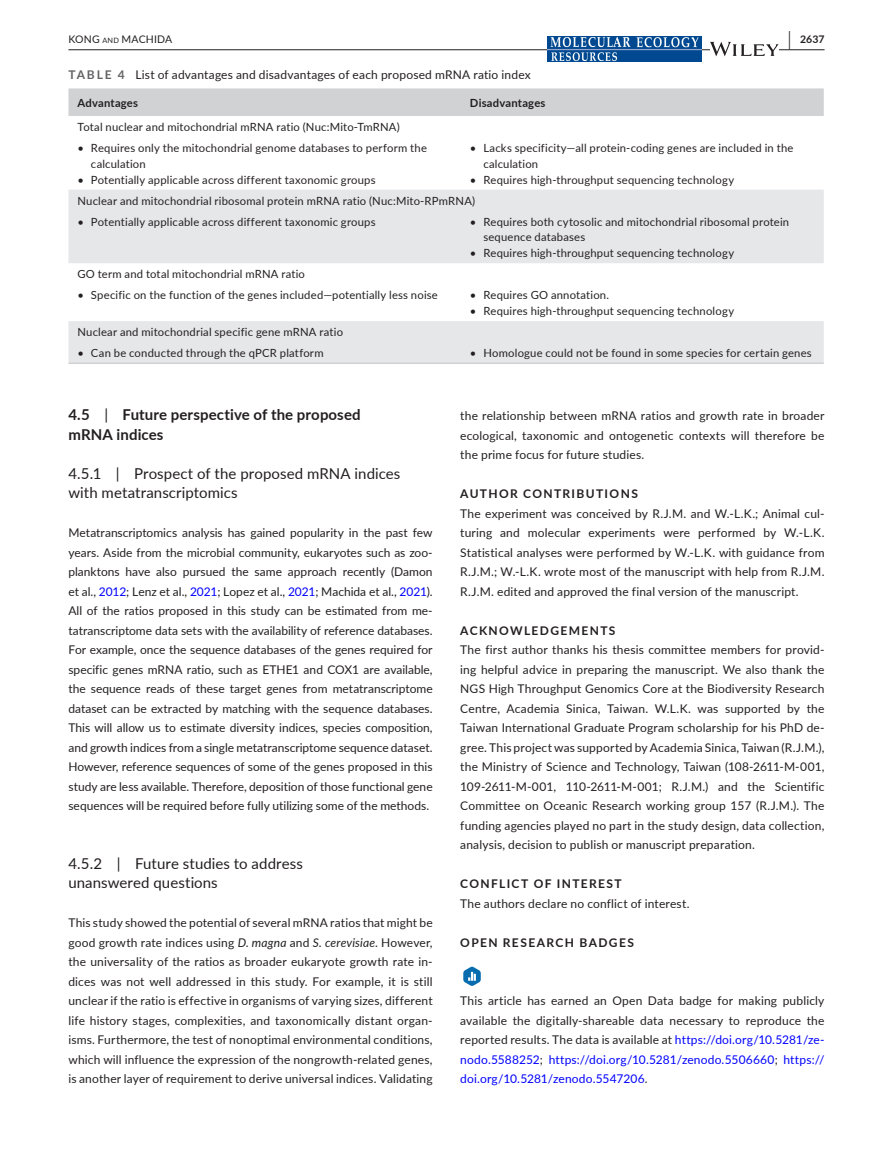
<style>
.page{position:relative;width:893px;height:1174px;background:#fff}
.page>*{position:absolute;margin:0;border:0;box-sizing:border-box;transform-origin:0 0}
.t1{font:15px/19.5px "Lato";letter-spacing:.005em;color:#231f20}
.t2{font:700 15px/19.5px "Lato";letter-spacing:.005em;color:#231f20}
.t3{font:12px/19.5px "Lato";letter-spacing:.015em;color:#231f20;text-align:justify}
.t4{font:700 12px "Lato";letter-spacing:.115em;color:#231f20}
.t5{font:11.25px/15.8px "Lato";letter-spacing:.015em;color:#231f20}
.t6{font:700 11.25px "Lato";letter-spacing:.02em;color:#231f20}
.t7{font:10.5px "Lato";letter-spacing:.015em;color:#231f20}
.t8{font:700 10.5px "Lato";color:#231f20}
.s1{font-size:7.35px}
.s2{font-size:19.5px}
.s3{font-weight:700;color:#636366}
.s4{font-weight:400}
.s5{color:#00f}
.s6{font-style:italic}
</style>
<div class="page">
<hr style="left:68px;top:49px;width:756px;height:1px;background:#231f20">
<img style="left:548px;top:36px;width:153px;height:26px">
<svg style="left:710px;top:42px;width:69px;height:14px"></svg>
<svg style="left:463px;top:966px;width:18px;height:20px"></svg>
<div style="left:68px;top:88px;width:756px;height:28px;background:#d1d2d4"></div>
<svg style="left:68px;top:190px;width:756px;height:172px;fill:#e6e7e9"></svg>
<hr style="left:68px;top:362px;width:393px;height:2px;background:#d1d2d4">
<hr style="left:461px;top:362px;width:363px;height:2px;background:#d1d2d4">
<p class="t7" style="left:68px;top:31px;width:97px">KONG <span class="s1">an d</span> MACHIDA</p>
<p class="t8" style="left:789px;top:31px;width:37px"><span class="s2">|</span> 2637</p>
<p class="t3" style="left:68px;top:64px;width:464px"><span class="s3">TABLE 4</span> List of advantages and disadvantages of each proposed mRNA ratio index</p>
<p class="t6" style="left:77px;top:94px;width:62px">Advantages</p>
<p class="t6" style="left:470px;top:94px;width:77px">Disadvantages</p>
<p class="t5" style="left:77px;top:119px;width:324px">Total nuclear and mitochondrial mRNA ratio (Nuc:Mito-TmRNA)</p>
<p class="t5" style="left:91px;top:140px;width:338px;text-indent:-14px">• Requires only the mitochondrial genome databases to perform the calculation</p>
<p class="t5" style="left:77px;top:171px;width:300px">• Potentially applicable across different taxonomic groups</p>
<p class="t5" style="left:483px;top:140px;width:311px;text-indent:-14px">• Lacks specificity—all protein-coding genes are included in the calculation</p>
<p class="t5" style="left:77px;top:168px;width:658px;line-height:21px;text-indent:392px">• Requires high-throughput sequencing technology<br>Nuclear and mitochondrial ribosomal protein mRNA ratio (Nuc:Mito-RPmRNA)</p>
<p class="t5" style="left:77px;top:213px;width:300px">• Potentially applicable across different taxonomic groups</p>
<p class="t5" style="left:483px;top:213px;width:307px;text-indent:-14px">• Requires both cytosolic and mitochondrial ribosomal protein sequence databases</p>
<p class="t5" style="left:470px;top:245px;width:266px">• Requires high-throughput sequencing technology</p>
<p class="t5" style="left:77px;top:266px;width:229px">GO term and total mitochondrial mRNA ratio</p>
<p class="t5" style="left:77px;top:287px;width:362px">• Specific on the function of the genes included—potentially less noise</p>
<p class="t5" style="left:470px;top:287px;width:141px">• Requires GO annotation.</p>
<p class="t5" style="left:470px;top:303px;width:266px">• Requires high-throughput sequencing technology</p>
<p class="t5" style="left:77px;top:324px;width:267px">Nuclear and mitochondrial specific gene mRNA ratio</p>
<p class="t5" style="left:77px;top:345px;width:248px">• Can be conducted through the qPCR platform</p>
<p class="t5" style="left:470px;top:345px;width:343px">• Homologue could not be found in some species for certain genes</p>
<p class="t2" style="left:68px;top:404px;width:294px">4.5 <span class="s4">|</span> Future perspective of the proposed mRNA indices</p>
<p class="t1" style="left:68px;top:463px;width:334px">4.5.1 | Prospect of the proposed mRNA indices with metatranscriptomics</p>
<p class="t3" style="left:68px;top:522px;width:366px">Metatranscriptomics analysis has gained popularity in the past few years. Aside from the microbial community, eukaryotes such as zoo&shy;planktons have also pursued the same approach recently (Damon et al., <span class="s5">2012</span>; Lenz et al., <span class="s5">2021</span>; Lopez et al., <span class="s5">2021</span>; Machida et al., <span class="s5">2021</span>).<br>All of the ratios proposed in this study can be estimated from me&shy;tatranscriptome data sets with the availability of reference databases.<br>For example, once the sequence databases of the genes required for specific genes mRNA ratio, such as ETHE1 and COX1 are available, the sequence reads of these target genes from metatranscriptome dataset can be extracted by matching with the sequence databases.<br>This will allow us to estimate diversity indices, species composition, and growth indices from a single metatranscriptome sequence dataset.<br>However, reference sequences of some of the genes proposed in this study are less available. Therefore, deposition of those functional gene sequences will be required before fully utilizing some of the methods.</p>
<p class="t1" style="left:68px;top:853px;width:236px">4.5.2 | Future studies to address unanswered questions</p>
<p class="t3" style="left:68px;top:912px;width:366px">This study showed the potential of several mRNA ratios that might be good growth rate indices using <span class="s6">D. magna</span> and <span class="s6">S. cerevisiae</span>. However, the universality of the ratios as broader eukaryote growth rate in&shy;dices was not well addressed in this study. For example, it is still unclear if the ratio is effective in organisms of varying sizes, different life history stages, complexities, and taxonomically distant organ&shy;isms. Furthermore, the test of nonoptimal environmental conditions, which will influence the expression of the nongrowth-related genes, is another layer of requirement to derive universal indices. Validating</p>
<p class="t3" style="left:460px;top:405px;width:366px">the relationship between mRNA ratios and growth rate in broader ecological, taxonomic and ontogenetic contexts will therefore be the prime focus for future studies.</p>
<p class="t4" style="left:460px;top:485px;width:179px">AUTHOR CONTRIBUTIONS</p>
<p class="t3" style="left:460px;top:503px;width:366px">The experiment was conceived by R.J.M. and W.-L.K.; Animal cul&shy;turing and molecular experiments were performed by W.-L.K.<br>Statistical analyses were performed by W.-L.K. with guidance from R.J.M.; W.-L.K. wrote most of the manuscript with help from R.J.M.<br>R.J.M. edited and approved the final version of the manuscript.</p>
<p class="t4" style="left:460px;top:621px;width:157px">ACKNOWLEDGEMENTS</p>
<p class="t3" style="left:460px;top:639px;width:366px">The first author thanks his thesis committee members for provid&shy;ing helpful advice in preparing the manuscript. We also thank the NGS High Throughput Genomics Core at the Biodiversity Research Centre, Academia Sinica, Taiwan. W.L.K. was supported by the Taiwan International Graduate Program scholarship for his PhD de&shy;gree. This project was supported by Academia Sinica, Taiwan (R.J.M.), the Ministry of Science and Technology, Taiwan (108-2611-M-001, 109-2611-M-001, 110-2611-M-001; R.J.M.) and the Scientific Committee on Oceanic Research working group 157 (R.J.M.). The funding agencies played no part in the study design, data collection, analysis, decision to publish or manuscript preparation.</p>
<p class="t4" style="left:460px;top:875px;width:163px">CONFLICT OF INTEREST</p>
<p class="t3" style="left:460px;top:893px;width:231px">The authors declare no conflict of interest.</p>
<p class="t4" style="left:460px;top:933px;width:175px">OPEN RESEARCH BADGES</p>
<p class="t3" style="left:460px;top:990px;width:366px">This article has earned an Open Data badge for making publicly available the digitally-shareable data necessary to reproduce the reported results. The data is available at <span class="s5">https://doi.org/10.5281/ze&shy;nodo.5588252</span>; <span class="s5">https://doi.org/10.5281/zenodo.5506660</span>; <span class="s5">https:// doi.org/10.5281/zenodo.5547206</span>.</p>
</div>
